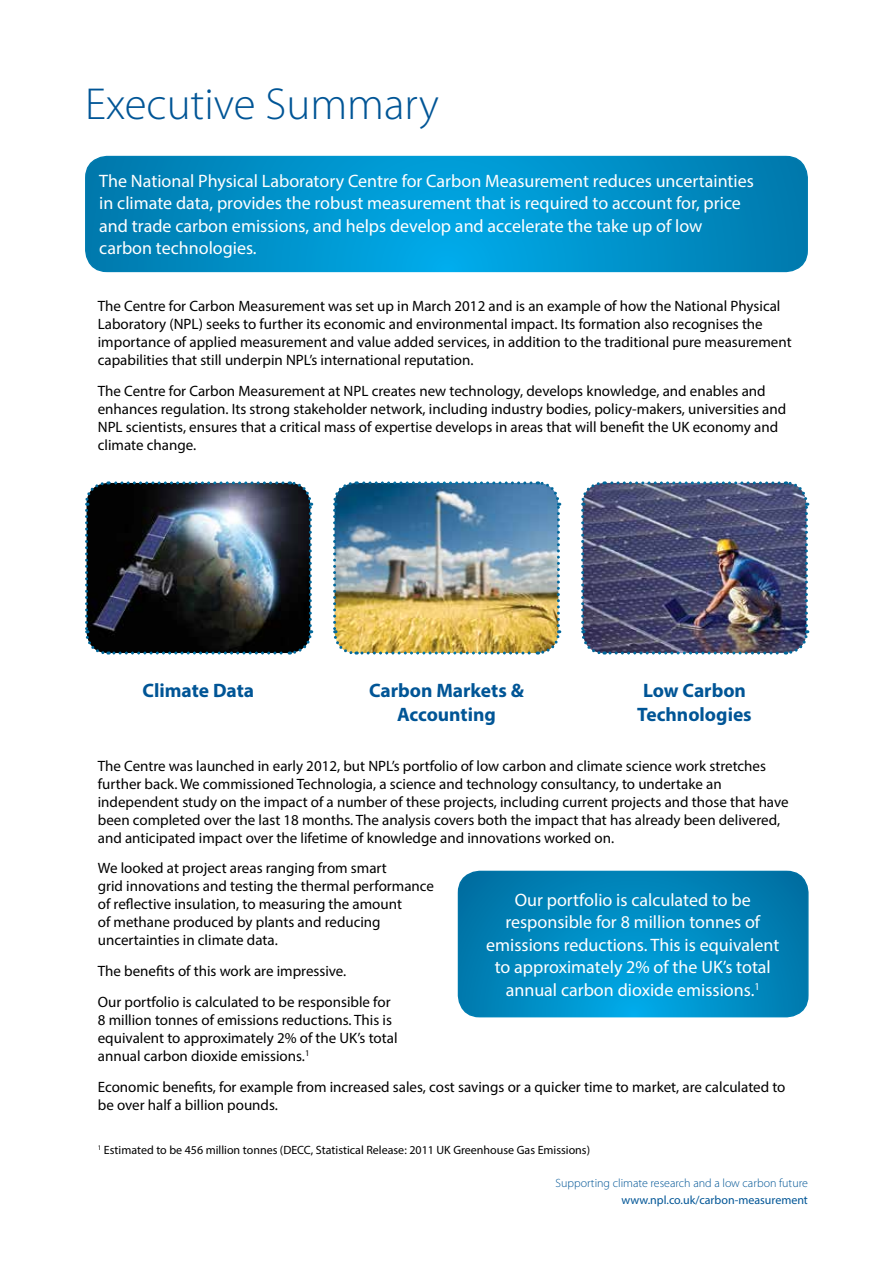
<style>
.page{position:relative;width:893px;height:1263px;background:#fff}
.page>*{position:absolute;margin:0;border:0;box-sizing:border-box;transform-origin:0 0}
.t1{font:300 45px "Myriad Pro";color:#005596}
.t2{font:700 19.5px/23.4px "Myriad Pro";color:#005596;text-align:center}
.t3{font:18px/22.5px "Myriad Pro";color:#fff}
.t4{font:15px/18px "Myriad Pro";color:#000}
.t5{font:12px "Myriad Pro";color:#000}
.t6{font:300 12px "Myriad Pro";color:#005596}
.t7{font:12px "Myriad Pro";color:#005596}
</style>
<div class="page">
<svg style="left:86px;top:157px;width:721px;height:114px;background:#0090c8"></svg>
<div style="left:85px;top:156px;width:723px;height:116px;border:2px solid #fff;border-radius:21px"></div>
<svg style="left:458px;top:871px;width:349px;height:146px;background:#0189bf"></svg>
<div style="left:458px;top:871px;width:351px;height:146px;border:2px solid #fff;border-radius:21px"></div>
<img style="left:85px;top:481px;width:228px;height:174px">
<img style="left:333px;top:481px;width:228px;height:174px">
<img style="left:581px;top:481px;width:229px;height:174px">
<h1 class="t1" style="left:85px;top:79px;width:355px">Executive Summary</h1>
<p class="t3" style="left:99px;top:169px;width:656px">The National Physical Laboratory Centre for Carbon Measurement reduces uncertainties in climate data, provides the robust measurement that is required to account for, price and trade carbon emissions, and helps develop and accelerate the take up of low carbon technologies.</p>
<p class="t4" style="left:98px;top:297px;width:695px">The Centre for Carbon Measurement was set up in March 2012 and is an example of how the National Physical Laboratory (NPL) seeks to further its economic and environmental impact. Its formation also recognises the importance of applied measurement and value added services, in addition to the traditional pure measurement capabilities that still underpin NPL’s international reputation.</p>
<p class="t4" style="left:98px;top:382px;width:690px">The Centre for Carbon Measurement at NPL creates new technology, develops knowledge, and enables and enhances regulation. Its strong stakeholder network, including industry bodies, policy-makers, universities and NPL scientists, ensures that a critical mass of expertise develops in areas that will benefit the UK economy and climate change.</p>
<h2 class="t2" style="left:143px;top:678px;width:113px">Climate Data</h2>
<h2 class="t2" style="left:369px;top:678px;width:156px">Carbon Markets &amp;<br>Accounting</h2>
<h2 class="t2" style="left:637px;top:678px;width:116px;text-align:left">Low Carbon<br>Technologies</h2>
<p class="t4" style="left:98px;top:756px;width:692px">The Centre was launched in early 2012, but NPL’s portfolio of low carbon and climate science work stretches further back. We commissioned Technologia, a science and technology consultancy, to undertake an independent study on the impact of a number of these projects, including current projects and those that have been completed over the last 18 months. The analysis covers both the impact that has already been delivered, and anticipated impact over the lifetime of knowledge and innovations worked on.</p>
<p class="t4" style="left:98px;top:859px;width:338px">We looked at project areas ranging from smart<br>grid innovations and testing the thermal performance of reflective insulation, to measuring the amount<br>of methane produced by plants and reducing uncertainties in climate data.</p>
<p class="t4" style="left:98px;top:955px;width:294px;line-height:30.8px">The benefits of this work are impressive.<br>Our portfolio is calculated to be responsible for</p>
<p class="t4" style="left:98px;top:1011px;width:301px">8 million tonnes of emissions reductions. This is equivalent to approximately 2% of the UK’s total annual carbon dioxide emissions.<sup>1</sup></p>
<p class="t4" style="left:98px;top:1077px;width:689px">Economic benefits, for example from increased sales, cost savings or a quicker time to market, are calculated to be over half a billion pounds.</p>
<p class="t5" style="left:98px;top:1142px;width:494px"><sup>1</sup> Estimated to be 456 million tonnes (DECC, Statistical Release: 2011 UK Greenhouse Gas Emissions)</p>
<p class="t3" style="left:486px;top:888px;width:295px;text-align:center">Our portfolio is calculated to be responsible for 8 million tonnes of emissions reductions. This is equivalent to approximately 2% of the UK’s total annual carbon dioxide emissions.<sup>1</sup></p>
<p class="t6" style="left:555px;top:1176px;width:254px">Supporting climate research and a low carbon future</p>
<p class="t7" style="left:621px;top:1192px;width:188px">www.npl.co.uk/carbon-measurement</p>
</div>
